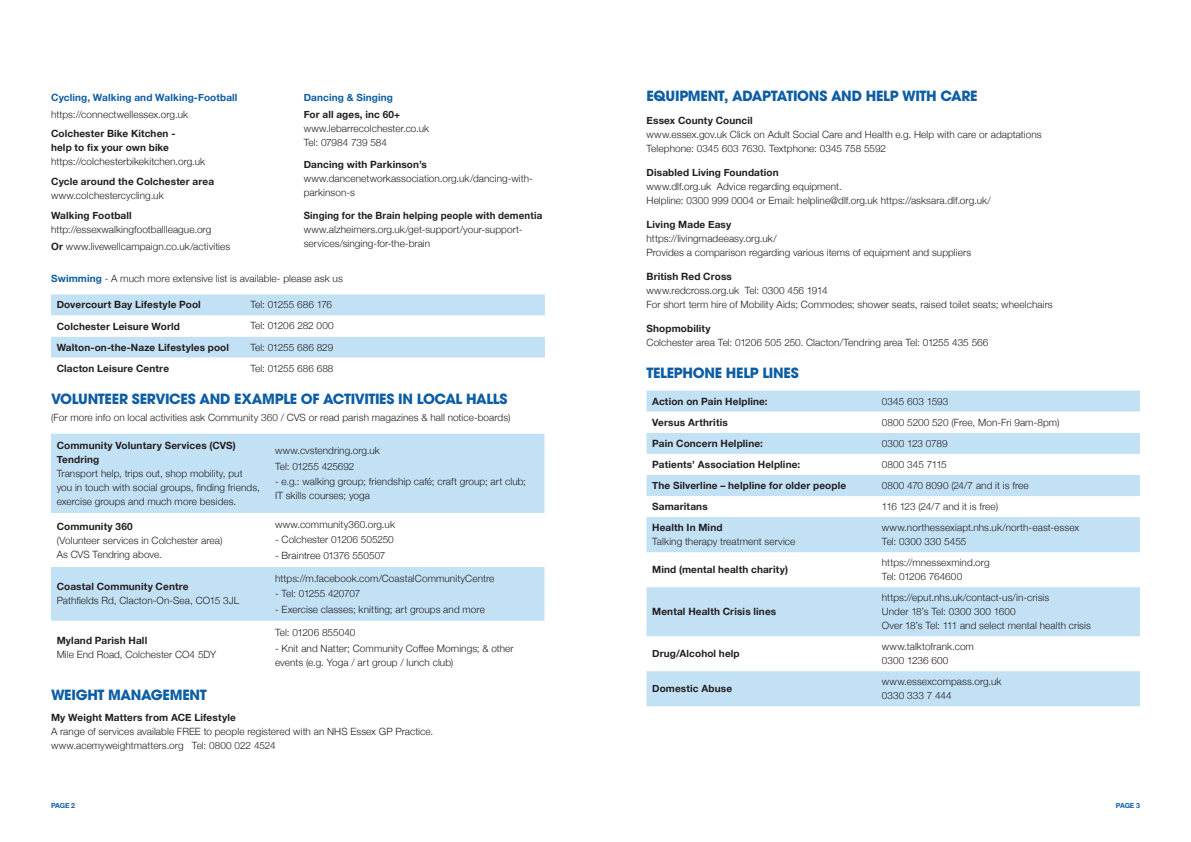
<style>
.page{position:relative;width:1191px;height:842px;background:#fff}
.page>*{position:absolute;margin:0;border:0;box-sizing:border-box;transform-origin:0 0}
.t1{font:700 14px "ITC Avant Garde Pro";letter-spacing:-.025em;color:#0d5da5}
.t2{font:300 10px/14px "Helvetica Neue";letter-spacing:.005em;color:#231f20}
.t3{font:700 10px/14px "Helvetica Neue";letter-spacing:.015em;color:#231f20}
.t4{font:700 10px "Helvetica Neue";letter-spacing:.01em;color:#0d5da5}
.t5{font:300 10px "Helvetica Neue";letter-spacing:-.03em;color:#231f20}
.t6{font:700 7px "Helvetica Neue";letter-spacing:-.03em;color:#0d5da5}
.s1{font-weight:700}
.s2{font-weight:700;color:#0d5da5}
</style>
<div class="page">
<svg style="left:646px;top:391px;width:494px;height:315px;fill:#c3e1f5"></svg>
<svg style="left:646px;top:412px;width:494px;height:21px"></svg>
<div style="left:51px;top:434px;width:493px;height:79px;background:#c3e1f5"></div>
<div style="left:51px;top:567px;width:493px;height:54px;background:#c3e1f5"></div>
<svg style="left:51px;top:294px;width:494px;height:64px"></svg>
<p class="t4" style="left:51px;top:89px;width:188px">Cycling, Walking and Walking-Football</p>
<p class="t2" style="left:51px;top:106px;width:139px">https://connectwellessex.org.uk</p>
<p class="t3" style="left:51px;top:127px;width:126px">Colchester Bike Kitchen - help to fix your own bike</p>
<p class="t2" style="left:51px;top:154px;width:156px">https://colchesterbikekitchen.org.uk</p>
<p class="t3" style="left:51px;top:175px;width:164px">Cycle around the Colchester area</p>
<p class="t2" style="left:51px;top:188px;width:114px">www.colchestercycling.uk</p>
<p class="t3" style="left:51px;top:208px;width:82px">Walking Football</p>
<p class="t2" style="left:51px;top:220px;width:181px;line-height:16.8px">http://essexwalkingfootballleague.org<br><span class="s1">Or</span> www.livewellcampaign.co.uk/activities</p>
<p class="t4" style="left:304px;top:89px;width:91px">Dancing &amp; Singing</p>
<p class="t3" style="left:304px;top:107px;width:98px">For all ages, inc 60+</p>
<p class="t2" style="left:304px;top:120px;width:127px">www.lebarrecolchester.co.uk<br>Tel: 07984 739 584</p>
<p class="t3" style="left:304px;top:158px;width:125px">Dancing with Parkinson’s</p>
<p class="t2" style="left:304px;top:171px;width:230px">www.dancenetworkassociation.org.uk/dancing-with&shy;parkinson-s</p>
<p class="t3" style="left:304px;top:208px;width:240px">Singing for the Brain helping people with dementia</p>
<p class="t2" style="left:304px;top:221px;width:220px">www.alzheimers.org.uk/get-support/your-support&shy;services/singing-for-the-brain</p>
<p class="t2" style="left:51px;top:271px;width:293px"><span class="s2">Swimming</span> - A much more extensive list is available- please ask us</p>
<p class="t3" style="left:57px;top:298px;width:146px">Dovercourt Bay Lifestyle Pool</p>
<p class="t5" style="left:250px;top:297px;width:83px">Tel: 01255 686 176</p>
<p class="t3" style="left:57px;top:319px;width:125px">Colchester Leisure World</p>
<p class="t2" style="left:250px;top:318px;width:85px">Tel: 01206 282 000</p>
<p class="t3" style="left:57px;top:340px;width:174px">Walton-on-the-Naze Lifestyles pool</p>
<p class="t2" style="left:250px;top:339px;width:84px">Tel: 01255 686 829</p>
<p class="t3" style="left:57px;top:361px;width:114px">Clacton Leisure Centre</p>
<p class="t2" style="left:250px;top:360px;width:85px">Tel: 01255 686 688</p>
<h1 class="t1" style="left:51px;top:390px;width:458px">VOLUNTEER SERVICES AND EXAMPLE OF ACTIVITIES IN LOCAL HALLS</h1>
<p class="t2" style="left:51px;top:410px;width:461px">(For more info on local activities ask Community 360 / CVS or read parish magazines &amp; hall notice-boards)</p>
<p class="t3" style="left:57px;top:439px;width:180px">Community Voluntary Services (CVS)<br>Tendring</p>
<p class="t2" style="left:57px;top:466px;width:205px">Transport help, trips out, shop mobility, put you in touch with social groups, finding friends, exercise groups and much more besides.</p>
<p class="t2" style="left:275px;top:442px;width:106px;line-height:15.4px">www.cvstendring.org.uk<br>Tel: 01255 425692</p>
<p class="t2" style="left:275px;top:474px;width:252px">- e.g.: walking group; friendship café; craft group; art club;<br>IT skills courses; yoga</p>
<p class="t3" style="left:57px;top:519px;width:78px">Community 360</p>
<p class="t2" style="left:57px;top:532px;width:167px">(Volunteer services in Colchester area)<br>As CVS Tendring above.</p>
<p class="t3" style="left:57px;top:580px;width:133px">Coastal Community Centre</p>
<p class="t2" style="left:57px;top:593px;width:184px">Pathfields Rd, Clacton-On-Sea, CO15 3JL</p>
<p class="t3" style="left:57px;top:634px;width:92px">Myland Parish Hall</p>
<p class="t2" style="left:57px;top:647px;width:161px">Mile End Road, Colchester CO4 5DY</p>
<p class="t2" style="left:275px;top:517px;width:121px">www.community360.org.uk</p>
<p class="t2" style="left:275px;top:532px;width:120px">- Colchester 01206 505250</p>
<p class="t2" style="left:275px;top:548px;width:112px">- Braintree 01376 550507</p>
<p class="t2" style="left:275px;top:571px;width:221px">https://m.facebook.com/CoastalCommunityCentre</p>
<p class="t5" style="left:275px;top:586px;width:87px">- Tel: 01255 420707</p>
<p class="t2" style="left:275px;top:601px;width:211px">- Exercise classes; knitting; art groups and more</p>
<p class="t2" style="left:275px;top:625px;width:82px">Tel: 01206 855040</p>
<p class="t2" style="left:275px;top:641px;width:240px">- Knit and Natter; Community Coffee Mornings; &amp; other events (e.g. Yoga / art group / lunch club)</p>
<h1 class="t1" style="left:51px;top:685px;width:157px">WEIGHT MANAGEMENT</h1>
<p class="t3" style="left:51px;top:711px;width:186px">My Weight Matters from ACE Lifestyle</p>
<p class="t2" style="left:51px;top:724px;width:384px">A range of services available FREE to people registered with an NHS Essex GP Practice. www.acemyweightmatters.org Tel: 0800 022 4524</p>
<h1 class="t1" style="left:646px;top:87px;width:333px">EQUIPMENT, ADAPTATIONS AND HELP WITH CARE</h1>
<p class="t3" style="left:646px;top:114px;width:108px">Essex County Council</p>
<p class="t2" style="left:646px;top:127px;width:397px">www.essex.gov.uk Click on Adult Social Care and Health e.g. Help with care or adaptations<br>Telephone: 0345 603 7630. Textphone: 0345 758 5592</p>
<p class="t3" style="left:646px;top:166px;width:134px">Disabled Living Foundation</p>
<p class="t2" style="left:646px;top:179px;width:346px">www.dlf.org.uk Advice regarding equipment.<br>Helpline: 0300 999 0004 or Email: helpline@dlf.org.uk https://asksara.dlf.org.uk/</p>
<p class="t3" style="left:646px;top:217px;width:86px">Living Made Easy</p>
<p class="t2" style="left:646px;top:231px;width:326px">https://livingmadeeasy.org.uk/<br>Provides a comparison regarding various items of equipment and suppliers</p>
<p class="t3" style="left:646px;top:269px;width:87px">British Red Cross</p>
<p class="t2" style="left:646px;top:282px;width:408px">www.redcross.org.uk Tel: 0300 456 1914<br>For short term hire of Mobility Aids; Commodes; shower seats, raised toilet seats; wheelchairs</p>
<p class="t3" style="left:646px;top:321px;width:66px">Shopmobility</p>
<p class="t2" style="left:646px;top:334px;width:343px">Colchester area Tel: 01206 505 250. Clacton/Tendring area Tel: 01255 435 566</p>
<h1 class="t1" style="left:646px;top:364px;width:154px">TELEPHONE HELP LINES</h1>
<p class="t3" style="left:652px;top:394px;width:117px">Action on Pain Helpline:</p>
<p class="t2" style="left:882px;top:393px;width:68px">0345 603 1593</p>
<p class="t3" style="left:652px;top:415px;width:77px">Versus Arthritis</p>
<p class="t2" style="left:882px;top:414px;width:179px">0800 5200 520 (Free, Mon-Fri 9am-8pm)</p>
<p class="t3" style="left:652px;top:436px;width:112px">Pain Concern Helpline:</p>
<p class="t2" style="left:882px;top:435px;width:67px">0300 123 0789</p>
<p class="t3" style="left:652px;top:458px;width:150px">Patients’ Association Helpline:</p>
<p class="t2" style="left:882px;top:456px;width:66px">0800 345 7115</p>
<p class="t3" style="left:652px;top:479px;width:195px">The Silverline – helpline for older people</p>
<p class="t2" style="left:882px;top:478px;width:148px">0800 470 8090 (24/7 and it is free</p>
<p class="t3" style="left:652px;top:500px;width:57px">Samaritans</p>
<p class="t2" style="left:882px;top:499px;width:118px">116 123 (24/7 and it is free)</p>
<p class="t3" style="left:652px;top:521px;width:72px">Health In Mind</p>
<p class="t2" style="left:652px;top:534px;width:145px">Talking therapy treatment service</p>
<p class="t2" style="left:882px;top:520px;width:199px">www.northessexiapt.nhs.uk/north-east-essex<br>Tel: 0300 330 5455</p>
<p class="t3" style="left:652px;top:563px;width:137px">Mind (mental health charity)</p>
<p class="t2" style="left:882px;top:555px;width:109px">https://mnessexmind.org<br>Tel: 01206 764600</p>
<p class="t3" style="left:652px;top:605px;width:125px">Mental Health Crisis lines</p>
<p class="t2" style="left:882px;top:590px;width:210px">https://eput.nhs.uk/contact-us/in-crisis<br>Under 18’s Tel: 0300 300 1600<br>Over 18’s Tel: 111 and select mental health crisis</p>
<p class="t3" style="left:652px;top:647px;width:89px">Drug/Alcohol help</p>
<p class="t2" style="left:882px;top:639px;width:94px">www.talktofrank.com<br>0300 1236 600</p>
<p class="t3" style="left:652px;top:682px;width:81px">Domestic Abuse</p>
<p class="t2" style="left:882px;top:674px;width:121px">www.essexcompass.org.uk<br>0330 333 7 444</p>
<p class="t6" style="left:51px;top:800px;width:26px">PAGE 2</p>
<p class="t6" style="left:1115px;top:800px;width:26px">PAGE 3</p>
</div>
